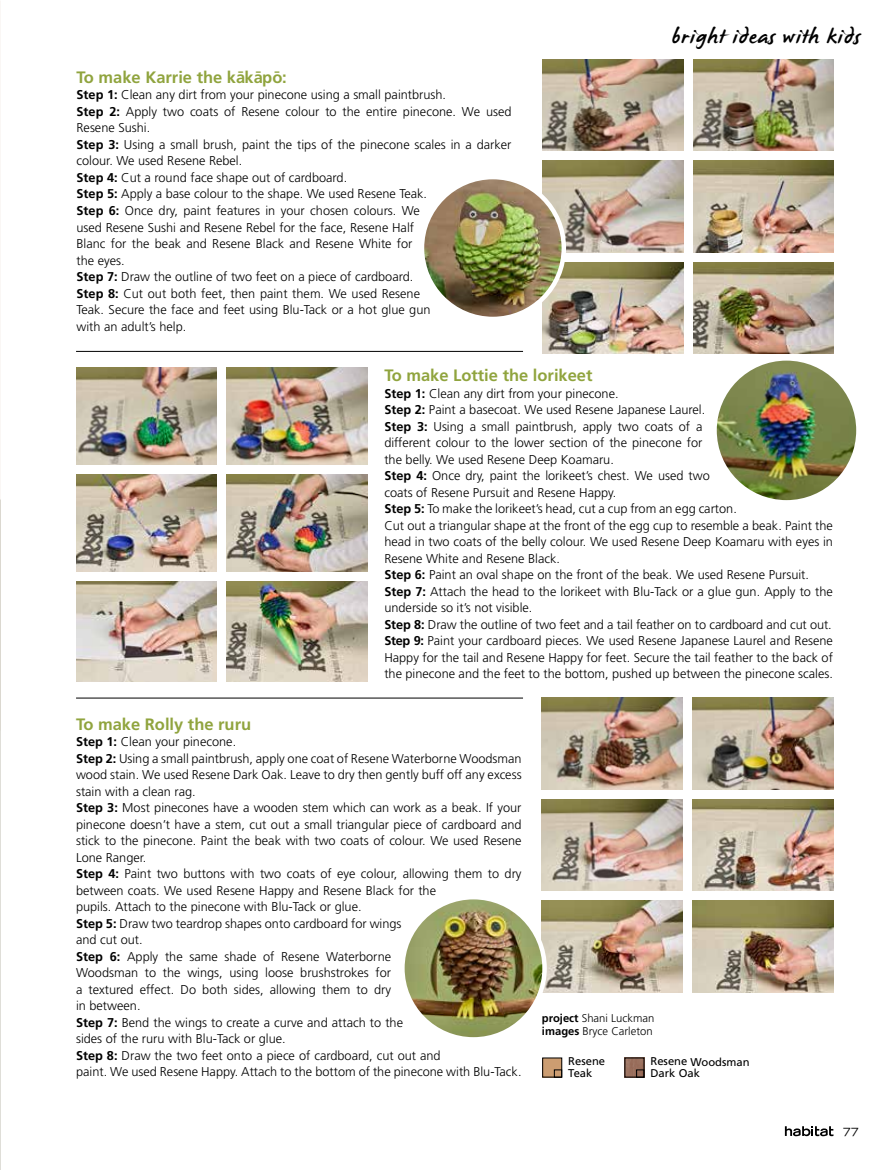
<style>
.page{position:relative;width:893px;height:1170px;background:#fff}
.page>*{position:absolute;margin:0;border:0;box-sizing:border-box;transform-origin:0 0}
.t1{font:21px "James Paul";letter-spacing:.035em;color:#000}
.t2{font:700 16.5px "Frutiger LT Std";color:#90a43e}
.t3{font:300 12.75px/16.5px "Frutiger LT Std";color:#000}
.t4{font:300 11.25px/12.8px "Frutiger LT Std";color:#000}
.t5{font:11.25px/11.6px "Frutiger LT Std";color:#000}
.t6{font:expanded 11.25px "Trade Gothic LH";color:#000}
.s1{font-weight:700}
</style>
<div class="page">
<img style="left:542px;top:60px;width:142px;height:91px">
<img style="left:693px;top:60px;width:140px;height:91px">
<img style="left:693px;top:160px;width:140px;height:93px">
<img style="left:542px;top:160px;width:142px;height:93px">
<img style="left:542px;top:262px;width:142px;height:92px">
<img style="left:693px;top:262px;width:140px;height:92px">
<img style="left:226px;top:368px;width:142px;height:97px">
<img style="left:76px;top:368px;width:141px;height:97px">
<img style="left:76px;top:474px;width:141px;height:97px">
<img style="left:226px;top:474px;width:141px;height:97px">
<img style="left:76px;top:581px;width:141px;height:100px">
<img style="left:226px;top:581px;width:141px;height:100px">
<img style="left:692px;top:698px;width:141px;height:92px">
<img style="left:542px;top:698px;width:141px;height:92px">
<img style="left:542px;top:799px;width:141px;height:92px">
<img style="left:692px;top:799px;width:141px;height:92px">
<img style="left:543px;top:900px;width:140px;height:92px">
<img style="left:692px;top:900px;width:141px;height:91px">
<hr style="left:76px;top:351px;width:447px;height:1px;background:#000">
<hr style="left:76px;top:697px;width:447px;height:1px;background:#000">
<img style="left:714px;top:358px;width:144px;height:144px;border-radius:72px">
<div style="left:712px;top:356px;width:149px;height:148px;border:4px solid #fff;border-radius:50%"></div>
<img style="left:405px;top:899px;width:138px;height:137px">
<div style="left:400px;top:894px;width:147px;height:147px;border:4px solid #fff;border-radius:50%"></div>
<div style="left:540px;top:891px;width:328px;height:9px;background:#fff"></div>
<div style="left:543px;top:1057px;width:19px;height:19px;background:#cc9d71"></div>
<div style="left:542px;top:1057px;width:20px;height:20px;border:1px solid #000"></div>
<div style="left:554px;top:1069px;width:8px;height:8px;border:1px solid #000"></div>
<img style="left:627px;top:1059px;width:15px;height:16px">
<div style="left:636px;top:1069px;width:8px;height:8px;border:1px solid #000"></div>
<img style="left:422px;top:177px;width:142px;height:142px;border-radius:71px">
<div style="left:420px;top:175px;width:146px;height:146px;border:4px solid #fff;border-radius:50%"></div>
<svg style="left:785px;top:1126px;width:48px;height:10px"></svg>
<p class="t2" style="left:77px;top:67px;width:212px">To make Karrie the ka¯ka¯po¯ :</p>
<p class="t3" style="left:77px;top:87px;width:436px"><span class="s1">Step 1:</span> Clean any dirt from your pinecone using a small paintbrush.<br><span class="s1">Step 2:</span> Apply two coats of Resene colour to the entire pinecone. We used Resene Sushi.<br><span class="s1">Step 3:</span> Using a small brush, paint the tips of the pinecone scales in a darker colour. We used Resene Rebel.<br><span class="s1">Step 4:</span> Cut a round face shape out of cardboard.<br><span class="s1">Step 5:</span> Apply a base colour to the shape. We used Resene Teak.<br><span class="s1">Step 6:</span> Once dry, paint features in your chosen colours. We<br>used Resene Sushi and Resene Rebel for the face, Resene Half<br>Blanc for the beak and Resene Black and Resene White for<br>the eyes.<br><span class="s1">Step 7:</span> Draw the outline of two feet on a piece of cardboard.<br><span class="s1">Step 8:</span> Cut out both feet, then paint them. We used Resene<br>Teak. Secure the face and feet using Blu-Tack or a hot glue gun<br>with an adult’s help.</p>
<h1 class="t1" style="left:671px;top:26px;width:190px">bright ideas with kids</h1>
<p class="t2" style="left:384px;top:366px;width:210px">To make Lottie the lorikeet</p>
<p class="t3" style="left:384px;top:385px;width:450px"><span class="s1">Step 1:</span> Clean any dirt from your pinecone.<br><span class="s1">Step 2:</span> Paint a basecoat. We used Resene Japanese Laurel.<br><span class="s1">Step 3:</span> Using a small paintbrush, apply two coats of a<br>different colour to the lower section of the pinecone for<br>the belly. We used Resene Deep Koamaru.<br><span class="s1">Step 4:</span> Once dry, paint the lorikeet’s chest. We used two<br>coats of Resene Pursuit and Resene Happy.<br><span class="s1">Step 5:</span> To make the lorikeet’s head, cut a cup from an egg carton.<br>Cut out a triangular shape at the front of the egg cup to resemble a beak. Paint the head in two coats of the belly colour. We used Resene Deep Koamaru with eyes in Resene White and Resene Black.<br><span class="s1">Step 6:</span> Paint an oval shape on the front of the beak. We used Resene Pursuit.<br><span class="s1">Step 7:</span> Attach the head to the lorikeet with Blu-Tack or a glue gun. Apply to the underside so it’s not visible.<br><span class="s1">Step 8:</span> Draw the outline of two feet and a tail feather on to cardboard and cut out.<br><span class="s1">Step 9:</span> Paint your cardboard pieces. We used Resene Japanese Laurel and Resene Happy for the tail and Resene Happy for feet. Secure the tail feather to the back of the pinecone and the feet to the bottom, pushed up between the pinecone scales.</p>
<p class="t2" style="left:76px;top:714px;width:177px">To make Rolly the ruru</p>
<p class="t3" style="left:76px;top:733px;width:447px"><span class="s1">Step 1:</span> Clean your pinecone.<br><span class="s1">Step 2:</span> Using a small paintbrush, apply one coat of Resene Waterborne Woodsman wood stain. We used Resene Dark Oak. Leave to dry then gently buff off any excess stain with a clean rag.<br><span class="s1">Step 3:</span> Most pinecones have a wooden stem which can work as a beak. If your pinecone doesn’t have a stem, cut out a small triangular piece of cardboard and stick to the pinecone. Paint the beak with two coats of colour. We used Resene Lone Ranger.<br><span class="s1">Step 4:</span> Paint two buttons with two coats of eye colour, allowing them to dry between coats. We used Resene Happy and Resene Black for the<br>pupils. Attach to the pinecone with Blu-Tack or glue.<br><span class="s1">Step 5:</span> Draw two teardrop shapes onto cardboard for wings<br>and cut out.<br><span class="s1">Step 6:</span> Apply the same shade of Resene Waterborne<br>Woodsman to the wings, using loose brushstrokes for<br>a textured effect. Do both sides, allowing them to dry<br>in between.<br><span class="s1">Step 7:</span> Bend the wings to create a curve and attach to the<br>sides of the ruru with Blu-Tack or glue.<br><span class="s1">Step 8:</span> Draw the two feet onto a piece of cardboard, cut out and<br>paint. We used Resene Happy. Attach to the bottom of the pinecone with Blu-Tack.</p>
<p class="t4" style="left:542px;top:1012px;width:114px"><span class="s1">project</span> Shani Luckman <span class="s1">images</span> Bryce Carleton</p>
<p class="t5" style="left:568px;top:1055px;width:38px">Resene<br>Teak</p>
<p class="t5" style="left:650px;top:1056px;width:101px">Resene Woodsman<br>Dark Oak</p>
<p class="t6" style="left:843px;top:1124px;width:18px">77</p>
</div>
